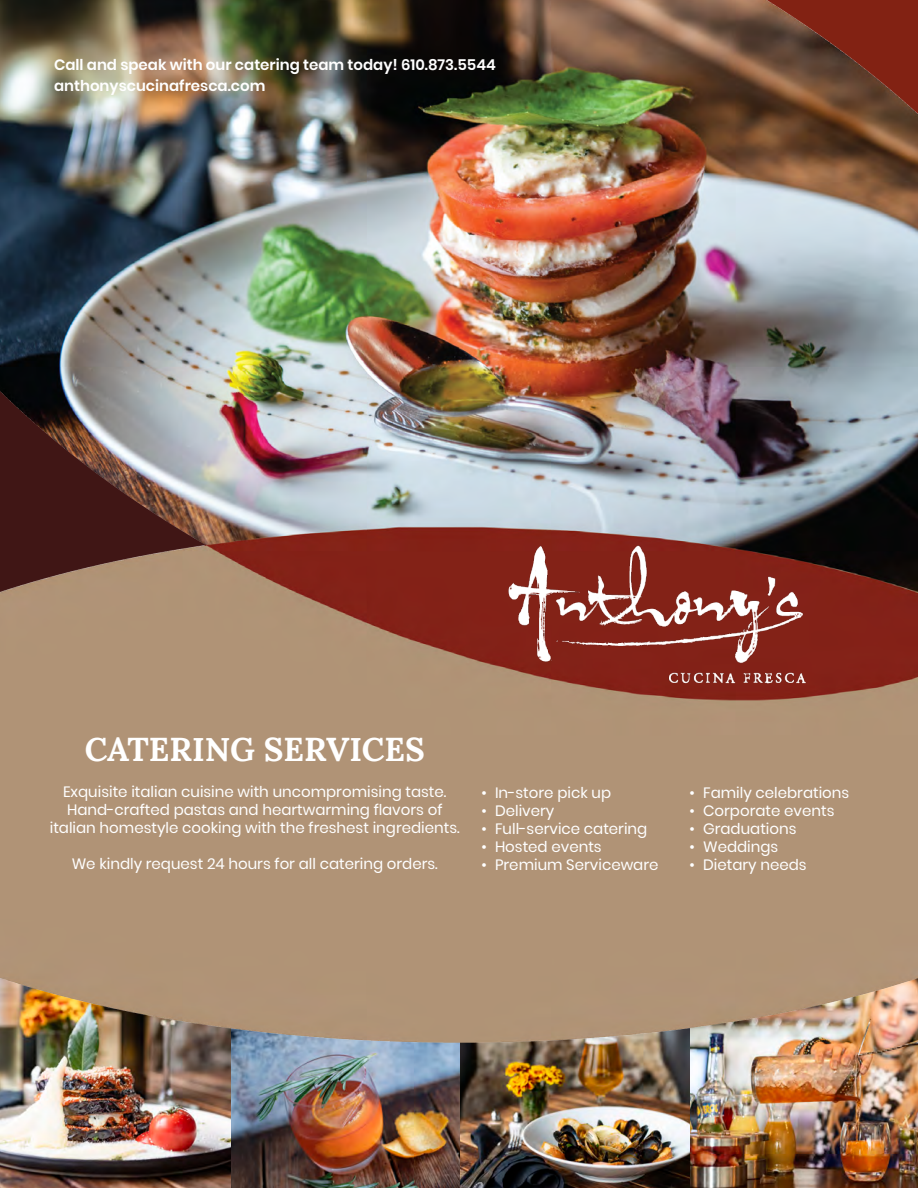
<style>
.page{position:relative;width:918px;height:1188px;background:#fff}
.page>*{position:absolute;margin:0;border:0;box-sizing:border-box;transform-origin:0 0}
.t1{font:700 33px "Lora";color:#fff}
.t2{font:15px/18px "Poppins";color:#fff;text-align:center}
.t3{font:600 15px "Poppins";color:#fff}
</style>
<div class="page">
<img style="left:0;top:1043px;width:231px;height:145px">
<img style="left:231px;top:1043px;width:229px;height:145px">
<img style="left:460px;top:1043px;width:230px;height:145px">
<img style="left:690px;top:1043px;width:228px;height:145px">
<img style="left:0;top:0;width:918px;height:1043px">
<img style="left:497px;top:538px;width:319px;height:150px">
<p class="t3" style="left:54px;top:56px;width:443px">Call and speak with our catering team today! 610.873.5544</p>
<p class="t3" style="left:54px;top:77px;width:213px">anthonyscucinafresca.com</p>
<p class="t1" style="left:85px;top:721px;width:342px">CATERING SERVICES</p>
<p class="t2" style="left:50px;top:783px;width:411px">Exquisite italian cuisine with uncompromising taste.<br>Hand-crafted pastas and heartwarming flavors of italian homestyle cooking with the freshest ingredients.</p>
<p class="t2" style="left:72px;top:855px;width:368px">We kindly request 24 hours for all catering orders.</p>
<p class="t2" style="left:482px;top:784px;width:131px">• In-store pick up</p>
<p class="t2" style="left:482px;top:802px;width:74px">• Delivery</p>
<p class="t2" style="left:482px;top:820px;width:167px">• Full-service catering</p>
<p class="t2" style="left:482px;top:838px;width:122px">• Hosted events</p>
<p class="t2" style="left:482px;top:856px;width:179px">• Premium Serviceware</p>
<p class="t2" style="left:690px;top:784px;width:161px">• Family celebrations</p>
<p class="t2" style="left:690px;top:802px;width:146px">• Corporate events</p>
<p class="t2" style="left:690px;top:820px;width:108px">• Graduations</p>
<p class="t2" style="left:690px;top:838px;width:90px">• Weddings</p>
<p class="t2" style="left:690px;top:856px;width:119px">• Dietary needs</p>
</div>
